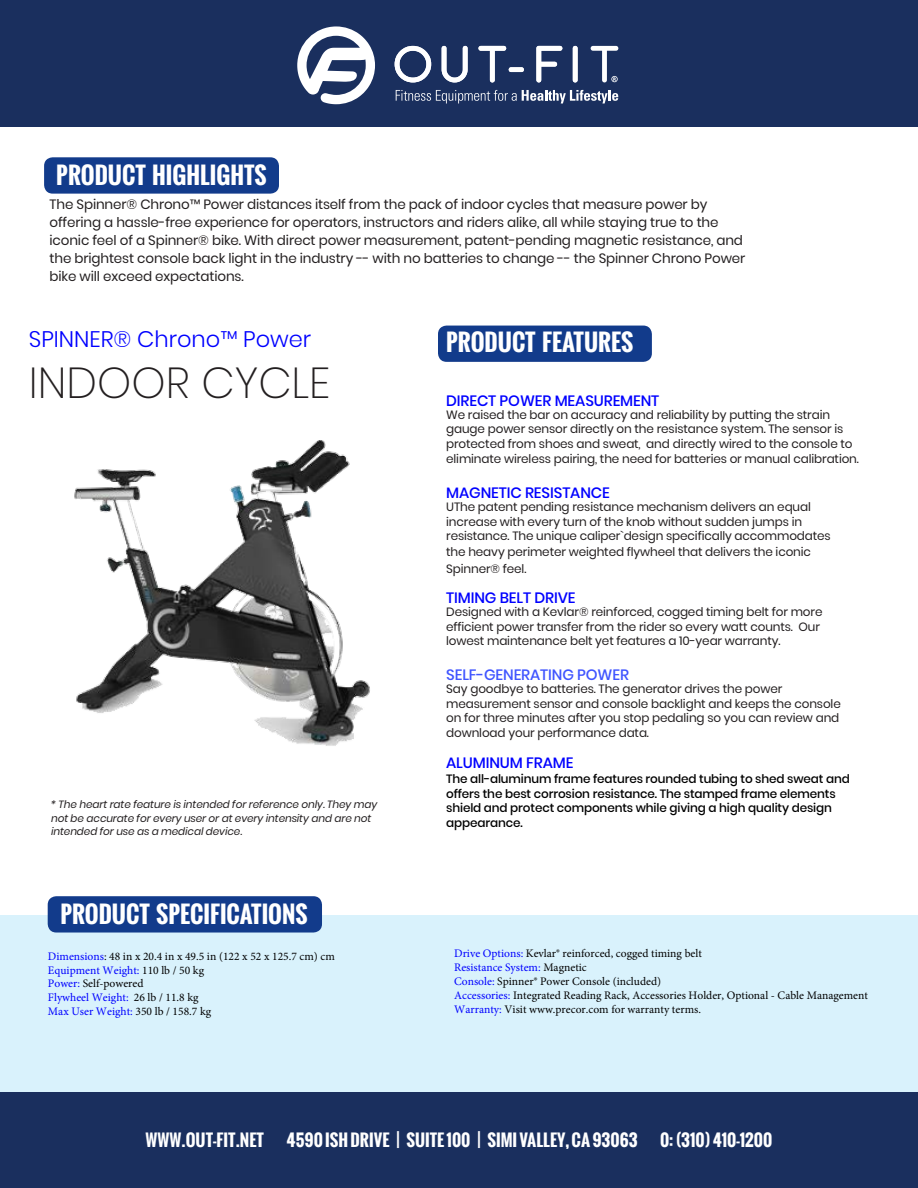
<style>
.page{position:relative;width:918px;height:1188px;background:#fff}
.page>*{position:absolute;margin:0;border:0;box-sizing:border-box;transform-origin:0 0}
.t1{font:200 43.35px "Poppins";color:#231f20}
.t2{font:700 23.25px "Oswald";color:#fff}
.t3{font:300 22.5px "Poppins";color:#00f}
.t4{font:700 16.5px "Oswald";color:#fff}
.t5{font:500 15px "Poppins";letter-spacing:-.01em;color:#00f}
.t6{font:500 15px "Poppins";letter-spacing:-.01em;color:#4055ff}
.t7{font:13.5px/18px "Poppins";letter-spacing:-.01em;color:#231f20}
.t8{font:12px/14.4px "Poppins";letter-spacing:-.01em;color:#231f20}
.t9{font:500 12px/14.4px "Poppins";letter-spacing:-.01em;color:#000}
.t10{font:11.55px/13.8px "Minion Pro";color:#000}
.t11{font:italic 10.5px/13.5px "Poppins";letter-spacing:-.01em;color:#231f20}
.s1{color:#00f}
</style>
<div class="page">
<div style="left:0;top:0;width:918px;height:126px;background:#1a2f5e"></div>
<div style="left:0;top:915px;width:918px;height:249px;background:#d9f2fc"></div>
<div style="left:0;top:1092px;width:918px;height:96px;background:#1a2f5e"></div>
<div style="left:438px;top:326px;width:214px;height:36px;background:#123b8b;border-radius:9px"></div>
<svg style="left:297px;top:26px;width:78px;height:78px"></svg>
<svg style="left:395px;top:46px;width:36px;height:36px"></svg>
<svg style="left:442px;top:46px;width:26px;height:36px"></svg>
<svg style="left:478px;top:46px;width:46px;height:36px"></svg>
<svg style="left:536px;top:46px;width:26px;height:36px"></svg>
<svg style="left:573px;top:46px;width:5px;height:36px"></svg>
<svg style="left:396px;top:90px;width:222px;height:14px"></svg>
<svg style="left:591px;top:46px;width:27px;height:36px"></svg>
<div style="left:44px;top:157px;width:235px;height:37px;background:#123b8b;border-radius:9px"></div>
<div style="left:48px;top:896px;width:274px;height:37px;background:#123b8b;border-radius:9px"></div>
<img style="left:74px;top:440px;width:296px;height:306px">
<p class="t2" style="left:56px;top:158px;width:212px">PRODUCT HIGHLIGHTS</p>
<p class="t7" style="left:50px;top:195px;width:697px">The Spinner® Chrono™ Power distances itself from the pack of indoor cycles that measure power by offering a hassle-free experience for operators, instructors and riders alike, all while staying true to the iconic feel of a Spinner® bike. With direct power measurement, patent-pending magnetic resistance, and the brightest console back light in the industry -- with no batteries to change -- the Spinner Chrono Power bike will exceed expectations.</p>
<p class="t3" style="left:29px;top:326px;width:284px">SPINNER® Chrono™ Power</p>
<p class="t1" style="left:29px;top:358px;width:303px">INDOOR CYCLE</p>
<p class="t11" style="left:51px;top:798px;width:328px">* The heart rate feature is intended for reference only. They may not be accurate for every user or at every intensity and are not intended for use as a medical device.</p>
<p class="t2" style="left:60px;top:897px;width:249px">PRODUCT SPECIFICATIONS</p>
<p class="t2" style="left:446px;top:325px;width:189px">PRODUCT FEATURES</p>
<p class="t5" style="left:446px;top:392px;width:215px">DIRECT POWER MEASUREMENT</p>
<p class="t8" style="left:446px;top:407px;width:414px">We raised the bar on accuracy and reliability by putting the strain gauge power sensor directly on the resistance system. The sensor is protected from shoes and sweat, and directly wired to the console to eliminate wireless pairing, the need for batteries or manual calibration.</p>
<p class="t5" style="left:446px;top:484px;width:165px">MAGNETIC RESISTANCE</p>
<p class="t8" style="left:446px;top:500px;width:386px">UThe patent pending resistance mechanism delivers an equal increase with every turn of the knob without sudden jumps in resistance. The unique caliper`design specifically accommodates</p>
<p class="t8" style="left:446px;top:544px;width:366px;line-height:16.4px">the heavy perimeter weighted flywheel that delivers the iconic<br>Spinner® feel.</p>
<p class="t5" style="left:446px;top:589px;width:131px">TIMING BELT DRIVE</p>
<p class="t8" style="left:446px;top:605px;width:378px">Designed with a Kevlar® reinforced, cogged timing belt for more efficient power transfer from the rider so every watt counts. Our lowest maintenance belt yet features a 10-year warranty.</p>
<p class="t6" style="left:446px;top:666px;width:184px">SELF-GENERATING POWER</p>
<p class="t8" style="left:446px;top:682px;width:396px">Say goodbye to batteries. The generator drives the power measurement sensor and console backlight and keeps the console on for three minutes after you stop pedaling so you can review and download your performance data.</p>
<p class="t5" style="left:446px;top:755px;width:129px">ALUMINUM FRAME</p>
<p class="t9" style="left:446px;top:772px;width:405px">The all-aluminum frame features rounded tubing to shed sweat and offers the best corrosion resistance. The stamped frame elements shield and protect components while giving a high quality design appearance.</p>
<p class="t10" style="left:48px;top:949px;width:288px"><span class="s1">Dimensions</span>: 48 in x 20.4 in x 49.5 in (122 x 52 x 125.7 cm) cm <span class="s1">Equipment Weight:</span> 110 lb / 50 kg<br><span class="s1">Power:</span> Self-powered<br><span class="s1">Flywheel Weight:</span> 26 lb / 11.8 kg<br><span class="s1">Max User Weight:</span> 350 lb / 158.7 kg</p>
<p class="t10" style="left:454px;top:947px;width:415px"><span class="s1">Drive Options:</span> Kevlar® reinforced, cogged timing belt<br><span class="s1">Resistance System:</span> Magnetic<br><span class="s1">Console:</span> Spinner® Power Console (included)<br><span class="s1">Accessories:</span> Integrated Reading Rack, Accessories Holder, Optional - Cable Management <span class="s1">Warranty:</span> Visit www.precor.com for warranty terms.</p>
<p class="t4" style="left:146px;top:1127px;width:120px">WWW.OUT-FIT.NET</p>
<p class="t4" style="left:286px;top:1127px;width:353px">4590 ISH DRIVE | SUITE 100 | SIMI VALLEY, CA 93063</p>
<p class="t4" style="left:660px;top:1127px;width:114px">0: (310) 410-1200</p>
</div>
